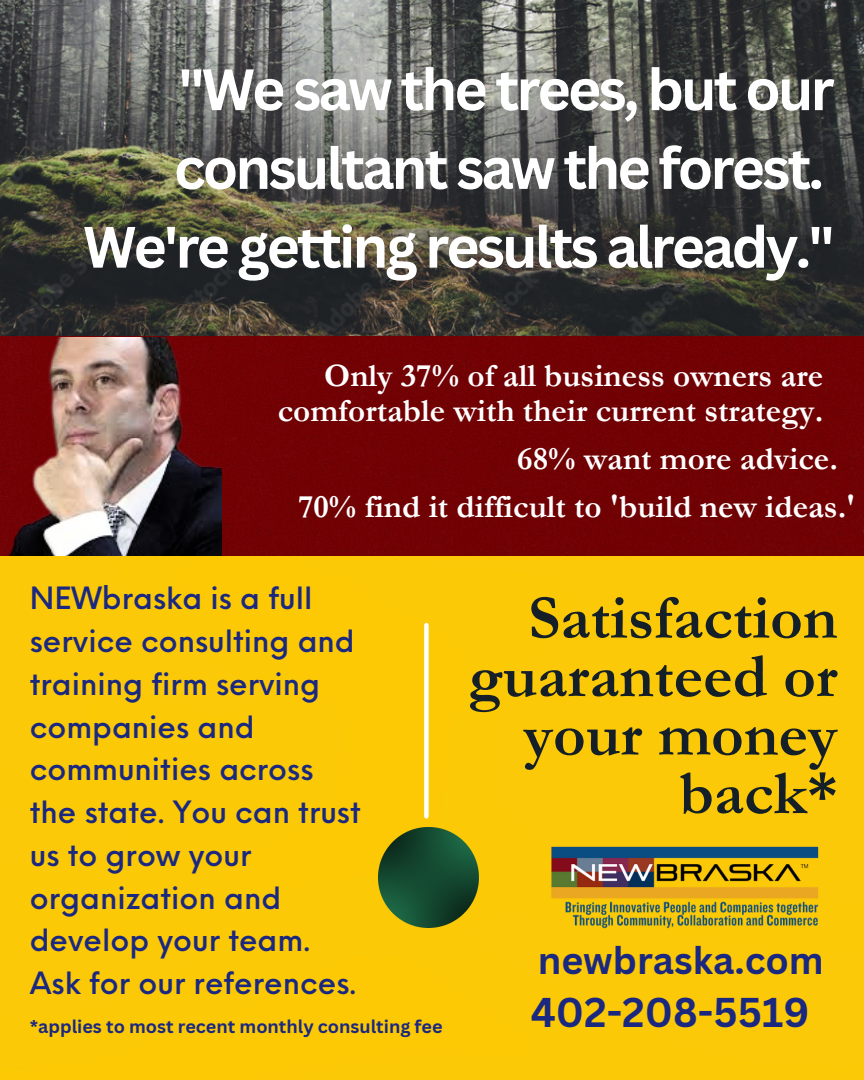
<style>
.page{position:relative;width:864px;height:1080px;background:#fff}
.page>*{position:absolute;margin:0;border:0;box-sizing:border-box;transform-origin:0 0}
.t1{font:700 63px/58.5px "Garamond";color:#151f28;text-align:right}
.t2{font:700 57px/78.8px "Canva Sans";letter-spacing:-.05em;color:#fff}
.t3{font:700 40.5px "Canva Sans";color:#1b2880}
.t4{font:700 37.5px "Canva Sans";color:#1b2880}
.t5{font:700 33px/34.8px "Garamond";color:#fff;text-align:right}
.t6{font:500 30px/42.8px "Neue Einstellung";color:#1b2880}
.t7{font:700 18px "Canva Sans";color:#1b2880}
</style>
<div class="page">
<img style="left:0;top:336px;width:864px;height:744px">
<img style="left:0;top:337px;width:222px;height:220px">
<img style="left:0;top:0;width:864px;height:336px">
<img style="left:379px;top:827px;width:100px;height:100px">
<img style="left:537px;top:842px;width:297px;height:91px">
<div style="left:424px;top:625px;width:5px;height:191px;background:#fff"></div>
<p class="t2" style="left:174px;top:49px;width:662px">"We saw the trees, but our consultant saw the forest.</p>
<p class="t2" style="left:83px;top:206px;width:753px">We're getting results already."</p>
<p class="t5" style="left:278px;top:359px;width:547px">Only 37% of all business owners are comfortable with their current strategy.</p>
<p class="t5" style="left:517px;top:441px;width:322px">68% want more advice.</p>
<p class="t5" style="left:298px;top:490px;width:559px">70% find it difficult to 'build new ideas.'</p>
<p class="t6" style="left:30px;top:574px;width:333px">NEWbraska is a full service consulting and training firm serving companies and communities across the state. You can trust us to grow your organization and develop your team.<br>Ask for our references.</p>
<p class="t7" style="left:30px;top:1014px;width:414px">*applies to most recent monthly consulting fee</p>
<p class="t1" style="left:468px;top:590px;width:371px">Satisfaction guaranteed or your money back*</p>
<p class="t4" style="left:538px;top:934px;width:288px">newbraska.com</p>
<p class="t3" style="left:531px;top:984px;width:280px">402-208-5519</p>
</div>
